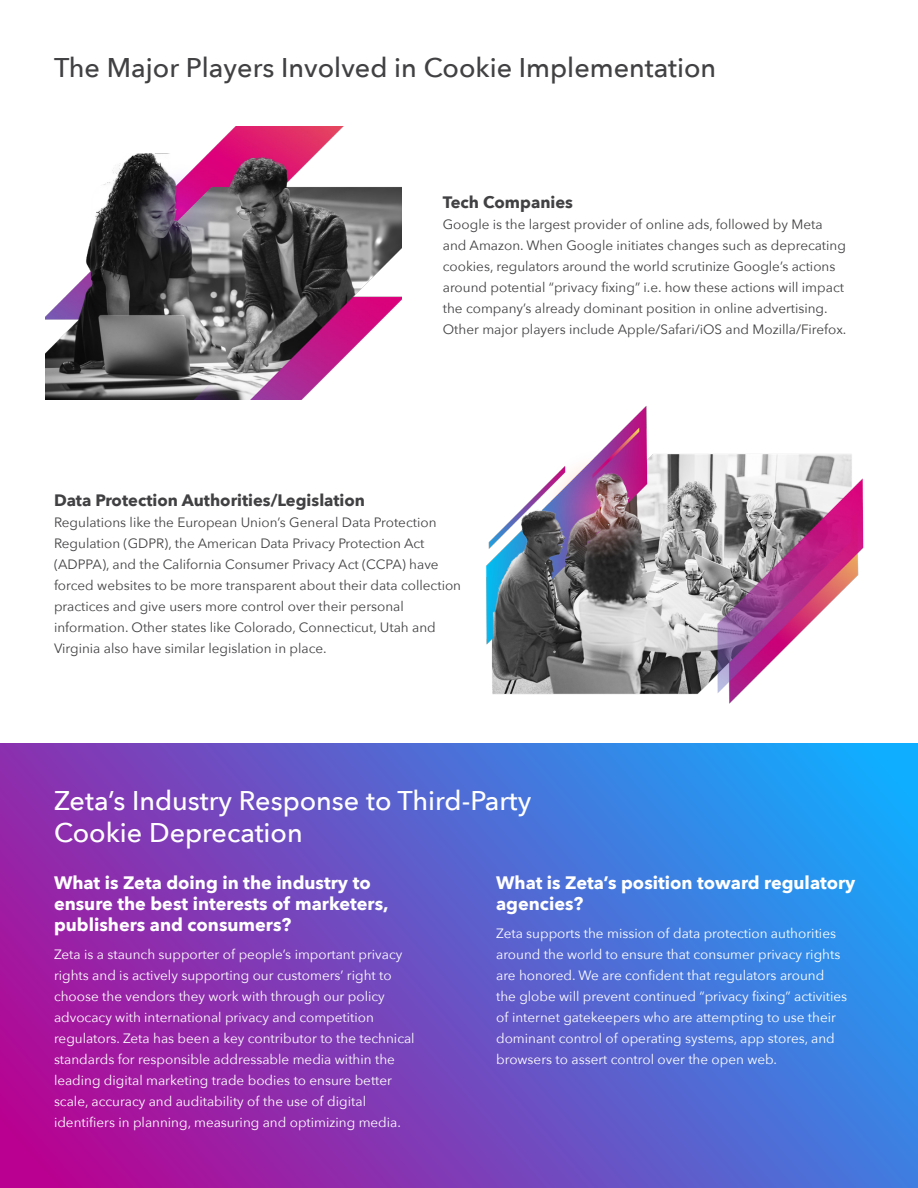
<style>
.page{position:relative;width:918px;height:1188px;background:#fff}
.page>*{position:absolute;margin:0;border:0;box-sizing:border-box;transform-origin:0 0}
.t1{font:500 27px/32.4px "Avenir Next";color:#fff}
.t2{font:500 27px "Avenir Next";color:#414042}
.t3{font:700 18px/21px "Avenir Next";color:#fff}
.t4{font:700 16.5px "Avenir Next";color:#414042}
.t5{font:13.5px/21px "Avenir Next";color:#fff}
.t6{font:13.5px/21px "Avenir Next";color:#414042}
</style>
<div class="page">
<svg style="left:0;top:743px;width:918px;height:445px;background:#6b4fc2"></svg>
<img style="left:486px;top:406px;width:378px;height:298px">
<img style="left:45px;top:126px;width:357px;height:274px">
<h1 class="t2" style="left:54px;top:44px;width:664px">The Major Players Involved in Cookie Implementation</h1>
<p class="t4" style="left:443px;top:188px;width:132px">Tech Companies</p>
<p class="t6" style="left:443px;top:213px;width:405px">Google is the largest provider of online ads, followed by Meta and Amazon. When Google initiates changes such as deprecating cookies, regulators around the world scrutinize Google’s actions around potential “privacy fixing” i.e. how these actions will impact the company’s already dominant position in online advertising.<br>Other major players include Apple/Safari/iOS and Mozilla/Firefox.</p>
<p class="t4" style="left:54px;top:486px;width:313px">Data Protection Authorities/Legislation</p>
<p class="t6" style="left:54px;top:511px;width:409px">Regulations like the European Union’s General Data Protection Regulation (GDPR), the American Data Privacy Protection Act (ADPPA), and the California Consumer Privacy Act (CCPA) have forced websites to be more transparent about their data collection practices and give users more control over their personal information. Other states like Colorado, Connecticut, Utah and Virginia also have similar legislation in place.</p>
<h1 class="t1" style="left:54px;top:783px;width:479px">Zeta’s Industry Response to Third-Party<br>Cookie Deprecation</h1>
<h2 class="t3" style="left:54px;top:872px;width:336px">What is Zeta doing in the industry to ensure the best interests of marketers, publishers and consumers?</h2>
<p class="t5" style="left:54px;top:943px;width:362px">Zeta is a staunch supporter of people’s important privacy rights and is actively supporting our customers’ right to choose the vendors they work with through our policy advocacy with international privacy and competition regulators. Zeta has been a key contributor to the technical standards for responsible addressable media within the leading digital marketing trade bodies to ensure better scale, accuracy and auditability of the use of digital identifiers in planning, measuring and optimizing media.</p>
<h2 class="t3" style="left:496px;top:872px;width:361px">What is Zeta’s position toward regulatory agencies?</h2>
<p class="t5" style="left:496px;top:922px;width:353px">Zeta supports the mission of data protection authorities around the world to ensure that consumer privacy rights are honored. We are confident that regulators around the globe will prevent continued “privacy fixing” activities of internet gatekeepers who are attempting to use their dominant control of operating systems, app stores, and browsers to assert control over the open web.</p>
</div>
